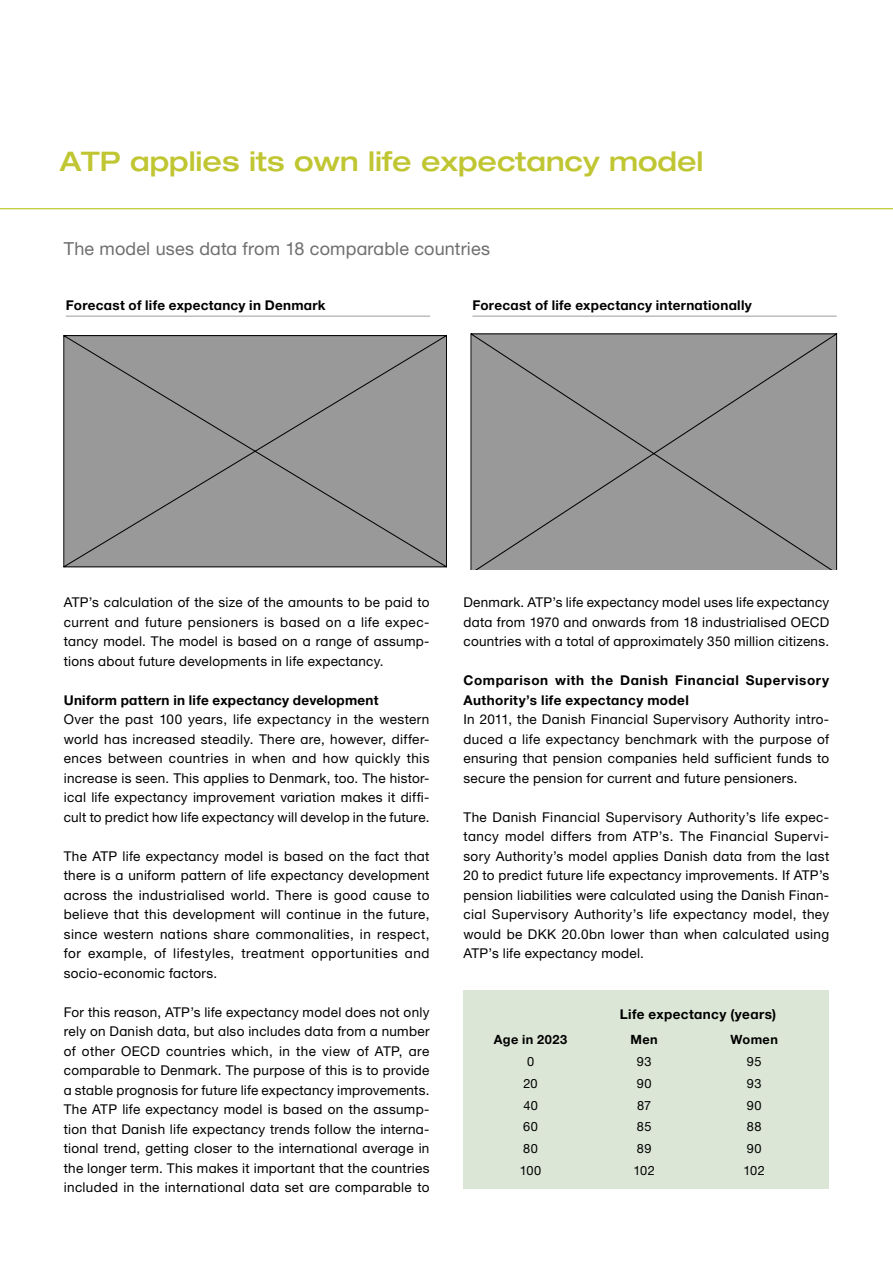
<style>
.page{position:relative;width:893px;height:1263px;background:#fff}
.page>*{position:absolute;margin:0;border:0;box-sizing:border-box;transform-origin:0 0}
.t1{font:500 27px "Helvetica Neue ATP Head";color:#c0c632}
.Manchet{font:18px "Helvetica Neue ATP Body";letter-spacing:.01em;color:#706f6f}
.Brødtekst{font:13.5px/19.5px "Helvetica Neue ATP Body";letter-spacing:.02em;color:#000;text-align:justify}
.Brødtekst-2{font:700 13.5px/19.5px "Helvetica Neue ATP Body";letter-spacing:.03em;color:#000}
.Figurtitel{font:700 13.5px "Helvetica Neue ATP Body";letter-spacing:.02em;color:#000}
.Tabel_ekstra{font:700 13.5px "Helvetica Neue ATP Body";letter-spacing:.03em;color:#000}
.Tabel_ekstra-2{font:12.75px "Helvetica Neue ATP Body";letter-spacing:.025em;color:#000}
.Tabel_ekstra-3{font:700 12.75px "Helvetica Neue ATP Body";letter-spacing:.03em;color:#000}
</style>
<div class="page">
<div style="left:63px;top:335px;width:384px;height:233px;background:#999"></div>
<hr style="left:66px;top:316px;width:364px;height:1px;background:#9d9d9c">
<div style="left:471px;top:333px;width:366px;height:236px;background:#999"></div>
<hr style="left:472px;top:316px;width:365px;height:1px;background:#9d9d9c">
<div style="left:463px;top:990px;width:366px;height:198px;background:#dbe6d6"></div>
<hr style="left:0;top:208px;width:893px;height:1px;background:#adc200">
<h1 class="t1" style="left:60px;top:144px;width:645px">ATP applies its own life expectancy model</h1>
<p class="Manchet" style="left:64px;top:238px;width:428px">The model uses data from 18 comparable countries</p>
<p class="Figurtitel" style="left:66px;top:297px;width:261px">Forecast of life expectancy in Denmark</p>
<p class="Figurtitel" style="left:472px;top:297px;width:281px">Forecast of life expectancy internationally</p>
<p class="Brødtekst" style="left:64px;top:592px;width:367px">ATP’s calculation of the size of the amounts to be paid to current and future pensioners is based on a life expec&shy;tancy model. The model is based on a range of assump&shy;tions about future developments in life expectancy.</p>
<h3 class="Brødtekst-2" style="left:64px;top:690px;width:316px">Uniform pattern in life expectancy development</h3>
<p class="Brødtekst" style="left:64px;top:709px;width:367px">Over the past 100 years, life expectancy in the western world has increased steadily. There are, however, differ&shy;ences between countries in when and how quickly this increase is seen. This applies to Denmark, too. The histor&shy;ical life expectancy improvement variation makes it diffi&shy;cult to predict how life expectancy will develop in the future.</p>
<p class="Brødtekst" style="left:64px;top:846px;width:367px">The ATP life expectancy model is based on the fact that there is a uniform pattern of life expectancy development across the industrialised world. There is good cause to believe that this development will continue in the future, since western nations share commonalities, in respect, for example, of lifestyles, treatment opportunities and socio-economic factors.</p>
<p class="Brødtekst" style="left:64px;top:1002px;width:367px">For this reason, ATP’s life expectancy model does not only rely on Danish data, but also includes data from a number of other OECD countries which, in the view of ATP, are comparable to Denmark. The purpose of this is to provide a stable prognosis for future life expectancy improvements.<br>The ATP life expectancy model is based on the assump&shy;tion that Danish life expectancy trends follow the interna&shy;tional trend, getting closer to the international average in the longer term. This makes it important that the countries included in the international data set are comparable to</p>
<p class="Brødtekst" style="left:463px;top:592px;width:367px">Denmark. ATP’s life expectancy model uses life expectancy data from 1970 and onwards from 18 industrialised OECD countries with a total of approximately 350 million citizens.</p>
<p class="Brødtekst-2" style="left:463px;top:670px;width:367px">Comparison with the Danish Financial Supervisory<br>Authority’s life expectancy model</p>
<p class="Brødtekst" style="left:463px;top:709px;width:367px">In 2011, the Danish Financial Supervisory Authority intro&shy;duced a life expectancy benchmark with the purpose of ensuring that pension companies held sufficient funds to secure the pension for current and future pensioners.</p>
<p class="Brødtekst" style="left:463px;top:807px;width:367px">The Danish Financial Supervisory Authority’s life expec&shy;tancy model differs from ATP’s. The Financial Supervi&shy;sory Authority’s model applies Danish data from the last 20 to predict future life expectancy improvements. If ATP’s pension liabilities were calculated using the Danish Finan&shy;cial Supervisory Authority’s life expectancy model, they would be DKK 20.0bn lower than when calculated using ATP’s life expectancy model.</p>
<p class="Tabel_ekstra" style="left:620px;top:1006px;width:158px">Life expectancy (years)</p>
<p class="Tabel_ekstra-3" style="left:494px;top:1032px;width:75px">Age in 2023</p>
<p class="Tabel_ekstra-3" style="left:631px;top:1032px;width:29px">Men</p>
<p class="Tabel_ekstra-3" style="left:730px;top:1032px;width:49px">Women</p>
<p class="Tabel_ekstra-2" style="left:527px;top:1054px;width:9px">0</p>
<p class="Tabel_ekstra-2" style="left:637px;top:1054px;width:16px">93</p>
<p class="Tabel_ekstra-2" style="left:747px;top:1054px;width:16px">95</p>
<p class="Tabel_ekstra-2" style="left:523px;top:1076px;width:16px">20</p>
<p class="Tabel_ekstra-2" style="left:637px;top:1076px;width:16px">90</p>
<p class="Tabel_ekstra-2" style="left:747px;top:1076px;width:16px">93</p>
<p class="Tabel_ekstra-2" style="left:523px;top:1097px;width:16px">40</p>
<p class="Tabel_ekstra-2" style="left:637px;top:1097px;width:16px">87</p>
<p class="Tabel_ekstra-2" style="left:747px;top:1097px;width:16px">90</p>
<p class="Tabel_ekstra-2" style="left:523px;top:1119px;width:16px">60</p>
<p class="Tabel_ekstra-2" style="left:637px;top:1119px;width:16px">85</p>
<p class="Tabel_ekstra-2" style="left:747px;top:1119px;width:16px">88</p>
<p class="Tabel_ekstra-2" style="left:523px;top:1141px;width:16px">80</p>
<p class="Tabel_ekstra-2" style="left:637px;top:1141px;width:16px">89</p>
<p class="Tabel_ekstra-2" style="left:747px;top:1141px;width:16px">90</p>
<p class="Tabel_ekstra-2" style="left:520px;top:1163px;width:23px">100</p>
<p class="Tabel_ekstra-2" style="left:634px;top:1163px;width:23px">102</p>
<p class="Tabel_ekstra-2" style="left:744px;top:1163px;width:23px">102</p>
</div>
